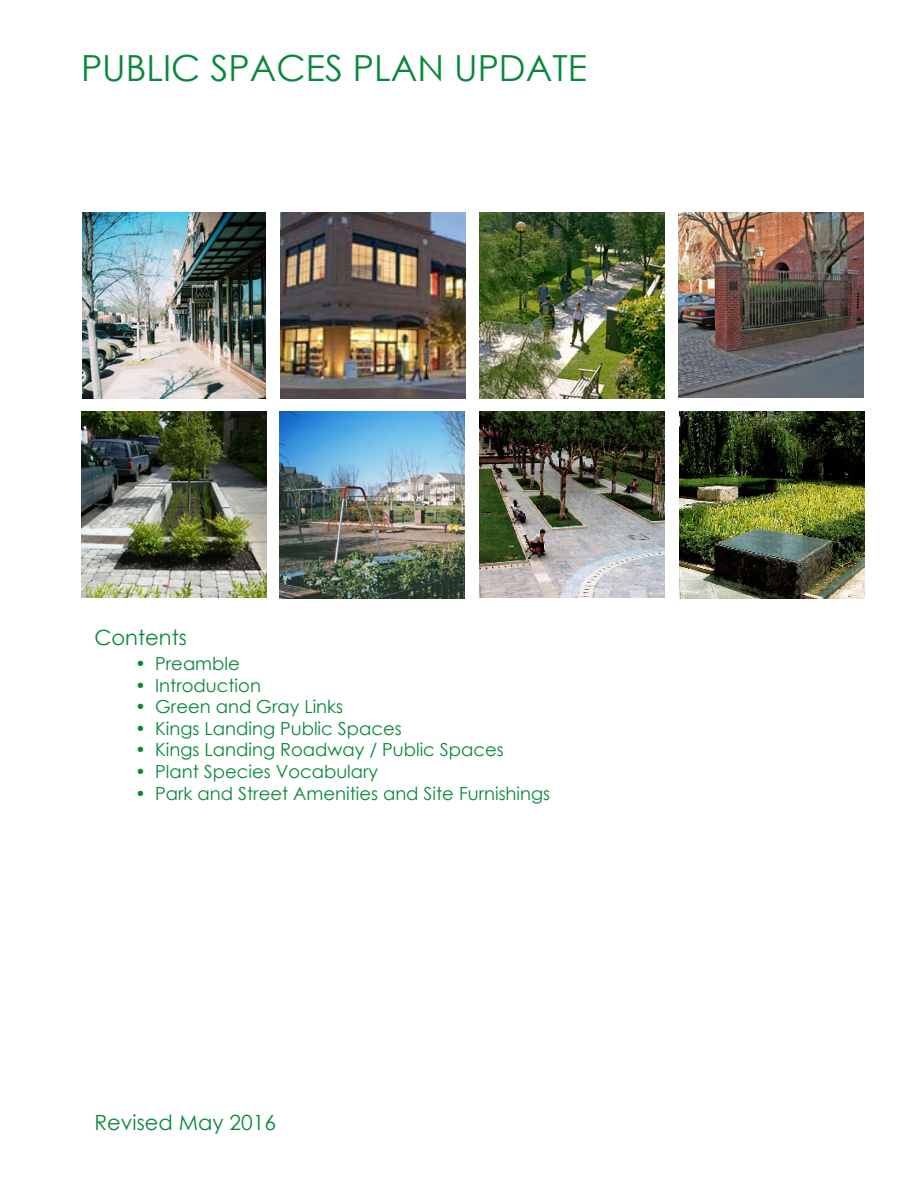
<style>
.page{position:relative;width:918px;height:1188px;background:#fff}
.page>*{position:absolute;margin:0;border:0;box-sizing:border-box;transform-origin:0 0}
.t1{font:36px "Century Gothic";color:#08883b}
.t2{font:21px "Century Gothic";color:#08883b}
.t3{font:18px "Century Gothic";color:#08883b}
</style>
<div class="page">
<img style="left:280px;top:412px;width:185px;height:187px">
<img style="left:679px;top:412px;width:185px;height:187px">
<img style="left:479px;top:412px;width:186px;height:186px">
<img style="left:280px;top:212px;width:186px;height:186px">
<img style="left:81px;top:412px;width:186px;height:186px">
<img style="left:82px;top:212px;width:184px;height:186px">
<img style="left:479px;top:212px;width:186px;height:186px">
<img style="left:678px;top:212px;width:186px;height:186px">
<p class="t1" style="left:81px;top:43px;width:508px">PUBLIC SPACES PLAN UPDATE</p>
<p class="t2" style="left:94px;top:623px;width:94px">Contents</p>
<p class="t3" style="left:135px;top:651px;width:106px">• Preamble</p>
<p class="t3" style="left:135px;top:673px;width:127px">• Introduction</p>
<p class="t3" style="left:135px;top:694px;width:210px">• Green and Gray Links</p>
<p class="t3" style="left:135px;top:716px;width:268px">• Kings Landing Public Spaces</p>
<p class="t3" style="left:135px;top:737px;width:370px">• Kings Landing Roadway / Public Spaces</p>
<p class="t3" style="left:135px;top:759px;width:245px">• Plant Species Vocabulary</p>
<p class="t3" style="left:135px;top:781px;width:417px">• Park and Street Amenities and Site Furnishings</p>
<p class="t2" style="left:94px;top:1108px;width:183px">Revised May 2016</p>
</div>
